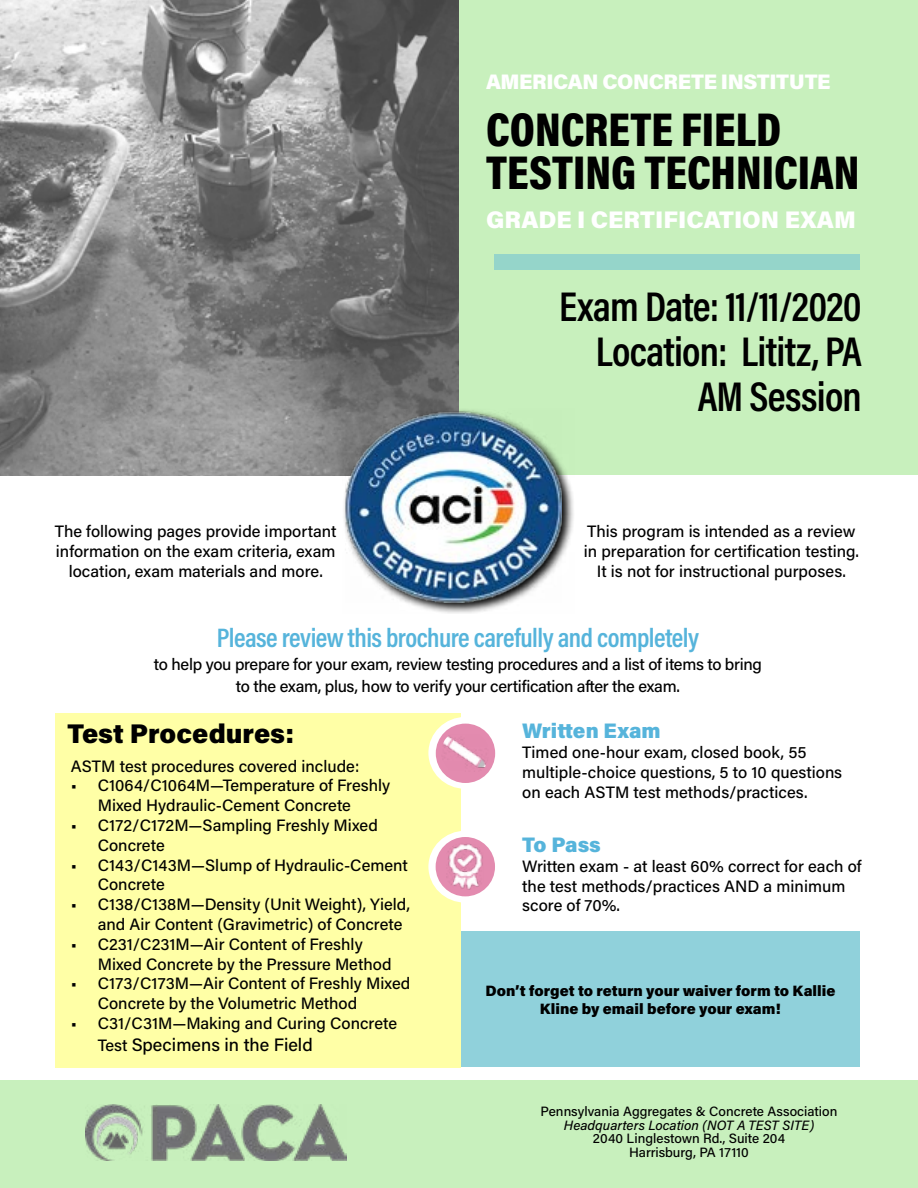
<style>
.page{position:relative;width:918px;height:1188px;background:#fff}
.page>*{position:absolute;margin:0;border:0;box-sizing:border-box;transform-origin:0 0}
.t1{font:48px/43.5px "Acumin Variable Concept";letter-spacing:-.125em;color:#000}
.t2{font:42px/45px "Acumin Variable Concept";letter-spacing:-.09em;color:#000;text-align:right}
.t3{font:27px "Acumin Variable Concept";letter-spacing:-.09em;color:#56b4db}
.t4{font:27px "Acumin Variable Concept";letter-spacing:.1em;color:#000}
.t5{font:24px "Acumin Variable Concept";letter-spacing:.075em;color:#fff}
.t6{font:21px "Acumin Variable Concept";letter-spacing:.045em;color:#fff}
.t7{font:21px "Acumin Variable Concept";letter-spacing:.09em;color:#56b4db}
.t8{font:18px "Acumin Variable Concept";letter-spacing:.03em;color:#000}
.t9{font:16.5px/19.8px "Acumin Variable Concept";letter-spacing:.025em;color:#000}
.t10{font:15px/18px "Acumin Variable Concept";letter-spacing:.095em;color:#000;text-align:center}
.t11{font:13.5px/13.5px "Acumin Variable Concept";letter-spacing:.025em;color:#000;text-align:center}
.s1{font-size:16.5px}
</style>
<div class="page">
<img style="left:0;top:0;width:459px;height:475px">
<div style="left:460px;top:0;width:458px;height:474px;background:#c8f0bd"></div>
<div style="left:0;top:1081px;width:918px;height:107px;background:#c8f0bd"></div>
<img style="left:86px;top:1105px;width:260px;height:56px">
<svg style="left:342px;top:409px;width:233px;height:204px"></svg>
<img style="left:346px;top:410px;width:216px;height:193px">
<div style="left:494px;top:254px;width:366px;height:16px;background:#95d5ca"></div>
<div style="left:55px;top:714px;width:405px;height:354px;background:#ffffa6"></div>
<div style="left:428px;top:717px;width:75px;height:72px;background:#fff;border-radius:50%"></div>
<div style="left:428px;top:831px;width:75px;height:72px;background:#fff;border-radius:50%"></div>
<div style="left:436px;top:724px;width:59px;height:59px;background:#e38baf;border-radius:50%"></div>
<div style="left:436px;top:837px;width:59px;height:59px;background:#e38baf;border-radius:50%"></div>
<img style="left:441px;top:734px;width:49px;height:38px">
<img style="left:446px;top:842px;width:38px;height:49px">
<div style="left:461px;top:932px;width:399px;height:135px;background:#90d1db"></div>
<p class="t6" style="left:486px;top:67px;width:345px">AMERICAN CONCRETE INSTITUTE</p>
<h1 class="t1" style="left:486px;top:106px;width:385px">CONCRETE FIELD<br>TESTING TECHNICIAN</h1>
<h3 class="t5" style="left:486px;top:203px;width:370px">GRADE I CERTIFICATION EXAM</h3>
<h2 class="t2" style="left:559px;top:283px;width:311px">Exam Date: 11/11/2020<br>Location: Lititz, PA<br>AM Session</h2>
<p class="t9" style="left:55px;top:521px;width:283px;text-align:center">The following pages provide important information on the exam criteria, exam location, exam materials and more.</p>
<p class="t9" style="left:584px;top:521px;width:276px;text-align:center">This program is intended as a review in preparation for certification testing.<br>It is not for instructional purposes.</p>
<h3 class="t3" style="left:217px;top:619px;width:485px">Please review this brochure carefully and completely</h3>
<p class="t9" style="left:154px;top:653px;width:609px;line-height:21.6px;text-align:center">to help you prepare for your exam, review testing procedures and a list of items to bring to the exam, plus, how to verify your certification after the exam.</p>
<h3 class="t4" style="left:68px;top:715px;width:226px">Test Procedures:</h3>
<p class="t9" style="left:71px;top:755px;width:290px">ASTM test procedures covered include:</p>
<p class="t9" style="left:98px;top:775px;width:294px;text-indent:-27px">• C1064/C1064M—Temperature of Freshly<br>Mixed Hydraulic-Cement Concrete</p>
<p class="t9" style="left:98px;top:815px;width:281px;text-indent:-27px">• C172/C172M—Sampling Freshly Mixed<br>Concrete</p>
<p class="t9" style="left:98px;top:854px;width:311px;text-indent:-27px">• C143/C143M—Slump of Hydraulic-Cement<br>Concrete</p>
<p class="t9" style="left:98px;top:894px;width:313px;text-indent:-27px">• C138/C138M—Density (Unit Weight), Yield, and Air Content (Gravimetric) of Concrete</p>
<p class="t9" style="left:98px;top:934px;width:295px;text-indent:-27px">• C231/C231M—Air Content of Freshly<br>Mixed Concrete by the Pressure Method</p>
<p class="t9" style="left:98px;top:973px;width:314px;text-indent:-27px">• C173/C173M—Air Content of Freshly Mixed<br>Concrete by the Volumetric Method</p>
<p class="t9" style="left:71px;top:1013px;width:327px">• C31/C31M—Making and Curing Concrete</p>
<p class="t8" style="left:98px;top:1032px;width:216px"><span class="s1">Test</span> Specimens in the Field</p>
<p class="t7" style="left:522px;top:716px;width:138px">Written Exam</p>
<p class="t9" style="left:522px;top:742px;width:321px">Timed one-hour exam, closed book, 55 multiple-choice questions, 5 to 10 questions on each ASTM test methods/practices.</p>
<p class="t7" style="left:522px;top:830px;width:78px">To Pass</p>
<p class="t9" style="left:522px;top:856px;width:340px">Written exam - at least 60% correct for each of the test methods/practices AND a minimum score of 70%.</p>
<p class="t10" style="left:486px;top:981px;width:350px">Don’t forget to return your waiver form to Kallie<br>Kline by email before your exam!</p>
<p class="t11" style="left:541px;top:1104px;width:298px">Pennsylvania Aggregates &amp; Concrete Association Headquarters Location (NOT A TEST SITE)<br>2040 Linglestown Rd., Suite 204<br>Harrisburg, PA 17110</p>
</div>
